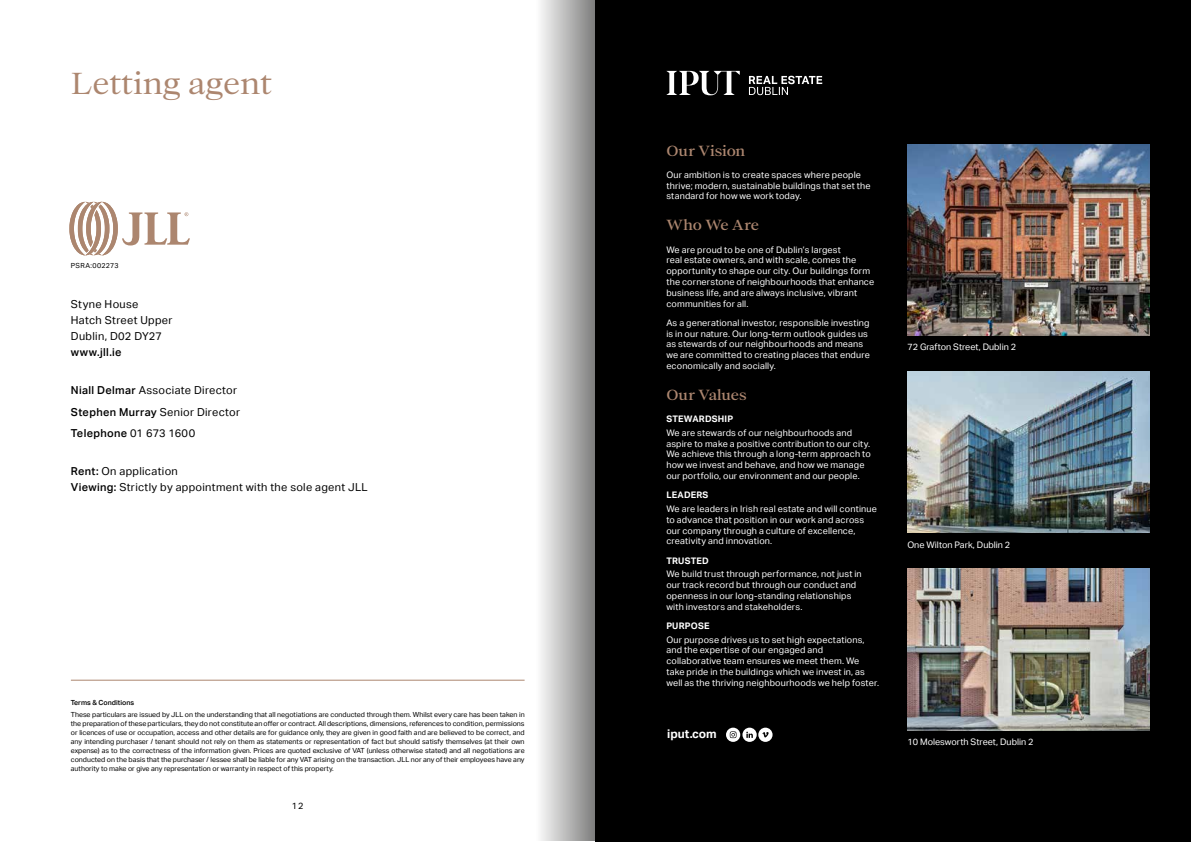
<style>
.page{position:relative;width:1191px;height:842px;background:#fff}
.page>*{position:absolute;margin:0;border:0;box-sizing:border-box;transform-origin:0 0}
.t1{font:29px "Bw Beto DEMO";color:#ac866f}
.t2{font:500 14px "Bw Beto DEMO";color:#ac866f}
.t3{font:700 12px "Aktiv Grotesk";color:#fff}
.t4{font:11px/16px "Aktiv Grotesk";letter-spacing:.03em;color:#000}
.t5{font:500 11px "Aktiv Grotesk";letter-spacing:.03em;color:#000}
.t6{font:9px/10.8px "Aktiv Grotesk";letter-spacing:.015em;color:#fff}
.t7{font:700 9px "Aktiv Grotesk";letter-spacing:.02em;color:#fff}
.t8{font:9px "Aktiv Grotesk";color:#000}
.t9{font:7px/9px "Aktiv Grotesk";color:#000;text-align:justify}
.t10{font:500 7px "Aktiv Grotesk";color:#000}
.t11{font:7px "Aktiv Grotesk";letter-spacing:.045em;color:#000}
.s1{font-weight:500}
</style>
<div class="page">
<hr style="left:71px;top:680px;width:453px;height:1px;background:#ac866f">
<div style="left:595px;top:0;width:596px;height:842px;background:#000"></div>
<svg style="left:749px;top:76px;width:73px;height:19px"></svg>
<svg style="left:666px;top:71px;width:74px;height:24px"></svg>
<svg style="left:726px;top:728px;width:46px;height:14px"></svg>
<img style="left:907px;top:145px;width:242px;height:190px">
<img style="left:907px;top:371px;width:242px;height:162px">
<img style="left:907px;top:569px;width:242px;height:161px">
<svg style="left:69px;top:202px;width:121px;height:53px"></svg>
<div style="left:527px;top:0;width:68px;height:841px;background:linear-gradient(to right,#fff,#818180)"></div>
<h1 class="t1" style="left:71px;top:66px;width:203px">Letting agent</h1>
<p class="t11" style="left:71px;top:261px;width:49px">PSRA:002273</p>
<p class="t4" style="left:71px;top:296px;width:103px">Styne House<br>Hatch Street Upper<br>Dublin, D02 DY27</p>
<p class="t5" style="left:71px;top:346px;width:52px">www.jll.ie</p>
<p class="t4" style="left:71px;top:379px;width:171px;line-height:21.7px"><span class="s1">Niall Delmar</span> Associate Director<br><span class="s1">Stephen Murray</span> Senior Director<br><span class="s1">Telephone</span> 01 673 1600</p>
<p class="t4" style="left:71px;top:463px;width:298px"><span class="s1">Rent:</span> On application<br><span class="s1">Viewing:</span> Strictly by appointment with the sole agent JLL</p>
<p class="t10" style="left:71px;top:699px;width:65px">Terms &amp; Conditions</p>
<p class="t9" style="left:71px;top:710px;width:455px">These particulars are issued by JLL on the understanding that all negotiations are conducted through them. Whilst every care has been taken in the preparation of these particulars, they do not constitute an offer or contract. All descriptions, dimensions, references to condition, permissions or licences of use or occupation, access and other details are for guidance only, they are given in good faith and are believed to be correct, and any intending purchaser / tenant should not rely on them as statements or representation of fact but should satisfy themselves (at their own expense) as to the correctness of the information given. Prices are quoted exclusive of VAT (unless otherwise stated) and all negotiations are conducted on the basis that the purchaser / lessee shall be liable for any VAT arising on the transaction. JLL nor any of their employees have any authority to make or give any representation or warranty in respect of this property.</p>
<p class="t8" style="left:292px;top:800px;width:13px">12</p>
<h2 class="t2" style="left:666px;top:142px;width:80px">Our Vision</h2>
<p class="t6" style="left:666px;top:169px;width:206px">Our ambition is to create spaces where people thrive; modern, sustainable buildings that set the standard for how we work today.</p>
<h2 class="t2" style="left:666px;top:217px;width:94px">Who We Are</h2>
<p class="t6" style="left:666px;top:244px;width:209px">We are proud to be one of Dublin’s largest<br>real estate owners, and with scale, comes the opportunity to shape our city. Our buildings form the cornerstone of neighbourhoods that enhance business life, and are always inclusive, vibrant communities for all.</p>
<p class="t6" style="left:666px;top:317px;width:205px">As a generational investor, responsible investing is in our nature. Our long-term outlook guides us as stewards of our neighbourhoods and means we are committed to creating places that endure economically and socially.</p>
<h2 class="t2" style="left:666px;top:386px;width:82px">Our Values</h2>
<p class="t7" style="left:666px;top:414px;width:68px">STEWARDSHIP</p>
<p class="t6" style="left:666px;top:427px;width:206px">We are stewards of our neighbourhoods and aspire to make a positive contribution to our city.<br>We achieve this through a long-term approach to how we invest and behave, and how we manage our portfolio, our environment and our people.</p>
<p class="t7" style="left:666px;top:490px;width:44px">LEADERS</p>
<p class="t6" style="left:666px;top:503px;width:212px">We are leaders in Irish real estate and will continue to advance that position in our work and across our company through a culture of excellence, creativity and innovation.</p>
<p class="t7" style="left:666px;top:555px;width:44px">TRUSTED</p>
<p class="t6" style="left:666px;top:569px;width:197px">We build trust through performance, not just in our track record but through our conduct and openness in our long-standing relationships with investors and stakeholders.</p>
<p class="t7" style="left:666px;top:621px;width:45px">PURPOSE</p>
<p class="t6" style="left:666px;top:634px;width:214px">Our purpose drives us to set high expectations, and the expertise of our engaged and collaborative team ensures we meet them. We take pride in the buildings which we invest in, as well as the thriving neighbourhoods we help foster.</p>
<h3 class="t3" style="left:667px;top:727px;width:51px">iput.com</h3>
<p class="t6" style="left:907px;top:342px;width:110px">72 Grafton Street, Dublin 2</p>
<p class="t6" style="left:907px;top:539px;width:104px">One Wilton Park, Dublin 2</p>
<p class="t6" style="left:907px;top:737px;width:128px">10 Molesworth Street, Dublin 2</p>
</div>
